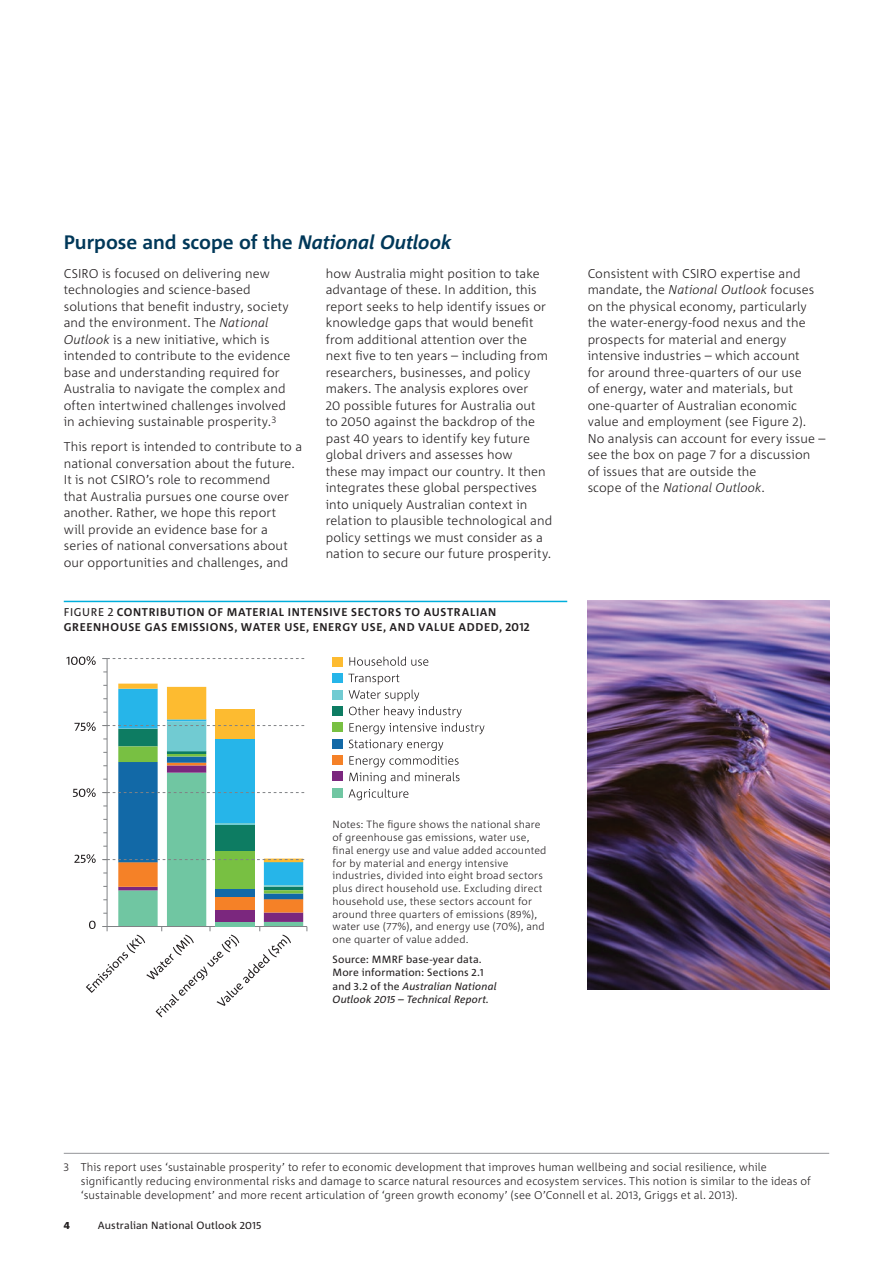
<style>
.page{position:relative;width:893px;height:1263px;background:#fff}
.page>*{position:absolute;margin:0;border:0;box-sizing:border-box;transform-origin:0 0}
._2_Heading{font:700 19.5px "Corpid C1";letter-spacing:-.005em;color:#003859}
.Body_Copy{font:300 12.75px/16.5px "Corpid C1";letter-spacing:.005em;color:#231f20}
.Footnote{font:300 11.25px/14.2px "Corpid C1";letter-spacing:.01em;color:#231f20}
.Table_Chart_heading{font:700 11.25px/15px "Corpid C1";letter-spacing:.055em;color:#231f20}
.Notes{font:300 10.5px/12.8px "Corpid C1";letter-spacing:.015em;color:#231f20}
.Source{font:10.5px/13.5px "Corpid C1";letter-spacing:.015em;color:#231f20}
.t1{font:800 10.5px "Corpid C1";color:#231f20}
.s1{font-style:italic}
.s2{font-weight:400}
</style>
<div class="page">
<hr style="left:64px;top:601px;width:503px;height:1px;background:#00aedc">
<svg style="left:66px;top:656px;width:30px;height:9px"></svg>
<hr style="left:107px;top:658px;width:1px;height:268px;background:#808285">
<svg style="left:349px;top:657px;width:79px;height:9px"></svg>
<svg style="left:348px;top:674px;width:136px;height:126px"></svg>
<div style="left:333px;top:674px;width:10px;height:9px;background:#26b5e9"></div>
<div style="left:333px;top:657px;width:10px;height:10px;background:#fdbb30"></div>
<div style="left:333px;top:690px;width:10px;height:9px;background:#71cbd2"></div>
<div style="left:333px;top:706px;width:10px;height:10px;background:#0d7c62"></div>
<div style="left:333px;top:722px;width:10px;height:10px;background:#78c042"></div>
<div style="left:333px;top:739px;width:10px;height:9px;background:#1269a7"></div>
<div style="left:333px;top:755px;width:10px;height:10px;background:#f58127"></div>
<div style="left:333px;top:771px;width:10px;height:10px;background:#7b277e"></div>
<div style="left:333px;top:788px;width:10px;height:9px;background:#70c6a2"></div>
<svg style="left:73px;top:684px;width:235px;height:333px"></svg>
<svg style="left:102px;top:658px;width:203px;height:1px"></svg>
<img style="left:588px;top:600px;width:241px;height:390px">
<hr style="left:64px;top:1153px;width:765px;height:1px;background:#939598">
<h2 class="_2_Heading" style="left:64px;top:230px;width:389px">Purpose and scope of the <span class="s1">National Outlook</span></h2>
<p class="Body_Copy" style="left:64px;top:265px;width:228px">CSIRO is focused on delivering new technologies and science-based solutions that benefit industry, society and the environment. The <span class="s1">National Outlook</span> is a new initiative, which is intended to contribute to the evidence base and understanding required for Australia to navigate the complex and often intertwined challenges involved in achieving sustainable prosperity.<sup>3</sup></p>
<p class="Body_Copy" style="left:64px;top:438px;width:240px">This report is intended to contribute to a national conversation about the future.<br>It is not CSIRO’s role to recommend<br>that Australia pursues one course over another. Rather, we hope this report<br>will provide an evidence base for a series of national conversations about our opportunities and challenges, and</p>
<p class="Body_Copy" style="left:326px;top:265px;width:228px">how Australia might position to take advantage of these. In addition, this report seeks to help identify issues or knowledge gaps that would benefit from additional attention over the next five to ten years – including from researchers, businesses, and policy makers. The analysis explores over<br>20 possible futures for Australia out<br>to 2050 against the backdrop of the past 40 years to identify key future global drivers and assesses how<br>these may impact our country. It then integrates these global perspectives into uniquely Australian context in relation to plausible technological and policy settings we must consider as a nation to secure our future prosperity.</p>
<p class="Body_Copy" style="left:588px;top:265px;width:239px">Consistent with CSIRO expertise and mandate, the <span class="s1">National Outlook</span> focuses on the physical economy, particularly the water-energy-food nexus and the prospects for material and energy intensive industries – which account<br>for around three-quarters of our use<br>of energy, water and materials, but one-quarter of Australian economic value and employment (see Figure 2).<br>No analysis can account for every issue – see the box on page 7 for a discussion of issues that are outside the<br>scope of the <span class="s1">National Outlook</span>.</p>
<p class="Table_Chart_heading" style="left:64px;top:605px;width:467px"><span class="s2">FIGURE 2</span> CONTRIBUTION OF MATERIAL INTENSIVE SECTORS TO AUSTRALIAN<br>GREENHOUSE GAS EMISSIONS, WATER USE, ENERGY USE, AND VALUE ADDED, 2012</p>
<p class="Notes" style="left:333px;top:818px;width:215px">Notes: The figure shows the national share of greenhouse gas emissions, water use, final energy use and value added accounted for by material and energy intensive industries, divided into eight broad sectors plus direct household use. Excluding direct household use, these sectors account for around three quarters of emissions (89%), water use (77%), and energy use (70%), and one quarter of value added.</p>
<p class="Source" style="left:333px;top:952px;width:166px">Source: MMRF base-year data.<br>More information: Sections 2.1 and 3.2 of the <span class="s1">Australian National<br>Outlook 2015 – Technical Report.</span></p>
<p class="Footnote" style="left:81px;top:1159px;width:731px;text-indent:-17px">3 This report uses ‘sustainable prosperity’ to refer to economic development that improves human wellbeing and social resilience, while significantly reducing environmental risks and damage to scarce natural resources and ecosystem services. This notion is similar to the ideas of ‘sustainable development’ and more recent articulation of ‘green growth economy’ (see O’Connell et al. 2013, Griggs et al. 2013).</p>
<p class="t1" style="left:64px;top:1218px;width:8px">4</p>
<p class="Source" style="left:98px;top:1218px;width:165px">Australian National Outlook 2015</p>
</div>
